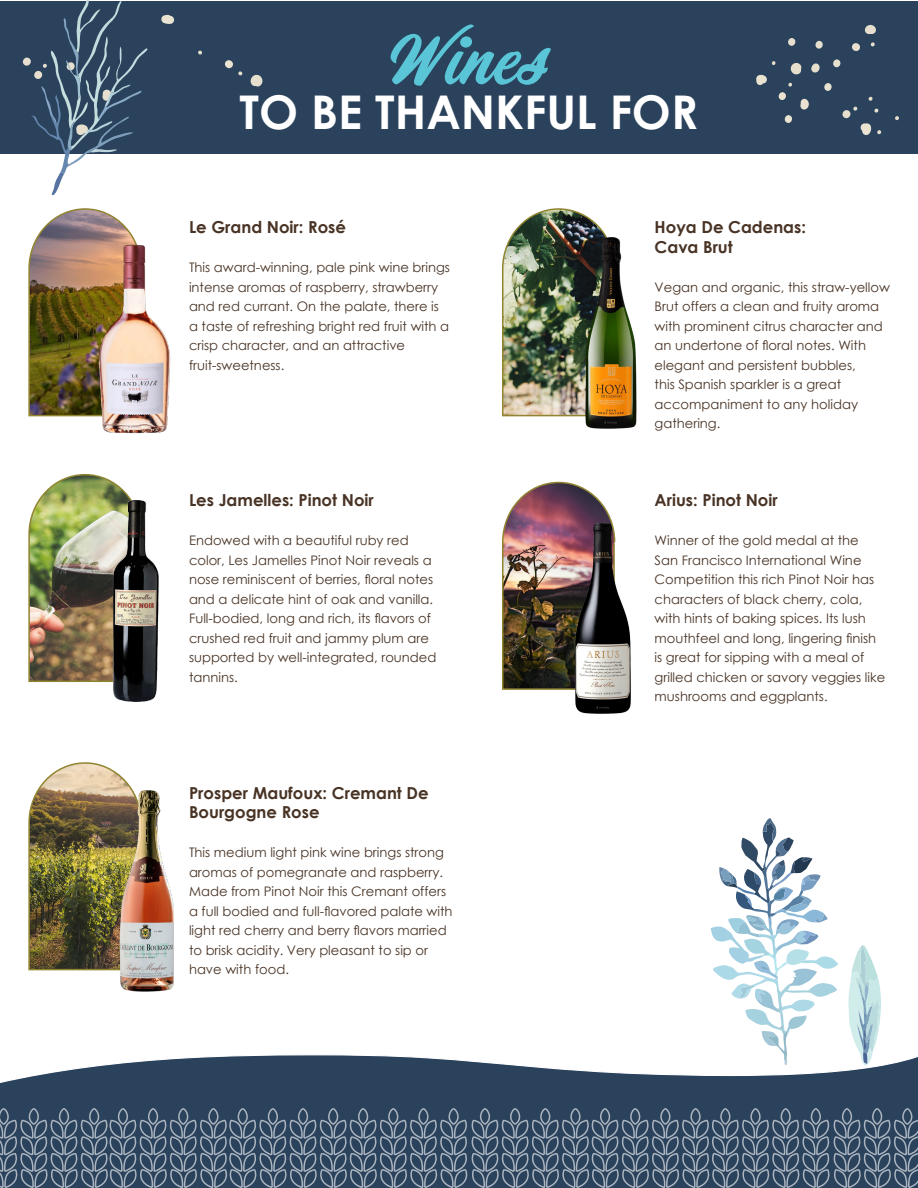
<style>
.page{position:relative;width:918px;height:1188px;background:#fff}
.page>*{position:absolute;margin:0;border:0;box-sizing:border-box;transform-origin:0 0}
.t1{font:64.5px "Corner Store JF";color:#5ac5d6}
.t2{font:700 46.5px "Century Gothic";color:#fff}
.t3{font:700 16.5px/19.5px "Century Gothic";color:#483325}
.t4{font:13.2px/19.5px "Century Gothic";color:#483325}
</style>
<div class="page">
<img style="left:28px;top:208px;width:109px;height:209px">
<img style="left:502px;top:208px;width:105px;height:209px">
<img style="left:502px;top:481px;width:110px;height:209px">
<img style="left:28px;top:473px;width:115px;height:209px">
<img style="left:28px;top:762px;width:104px;height:209px">
<svg style="left:0;top:1055px;width:918px;height:52px"></svg>
<svg style="left:0;top:1107px;width:918px;height:81px;background:#485c73"></svg>
<svg style="left:711px;top:818px;width:128px;height:247px"></svg>
<div style="left:0;top:1px;width:918px;height:152px;background:#2a425c"></div>
<img style="left:97px;top:243px;width:74px;height:191px">
<img style="left:85px;top:501px;width:74px;height:200px">
<img style="left:557px;top:236px;width:80px;height:193px">
<img style="left:574px;top:521px;width:57px;height:193px">
<svg style="left:161px;top:15px;width:13px;height:9px"></svg>
<svg style="left:251px;top:75px;width:11px;height:11px"></svg>
<svg style="left:198px;top:50px;width:4px;height:5px"></svg>
<svg style="left:225px;top:60px;width:18px;height:16px"></svg>
<svg style="left:852px;top:43px;width:8px;height:8px"></svg>
<svg style="left:865px;top:25px;width:11px;height:9px"></svg>
<svg style="left:870px;top:42px;width:5px;height:5px"></svg>
<svg style="left:756px;top:75px;width:11px;height:10px"></svg>
<svg style="left:824px;top:83px;width:8px;height:8px"></svg>
<svg style="left:800px;top:99px;width:9px;height:11px"></svg>
<svg style="left:784px;top:115px;width:8px;height:8px"></svg>
<svg style="left:791px;top:63px;width:10px;height:11px"></svg>
<svg style="left:788px;top:38px;width:8px;height:8px"></svg>
<svg style="left:833px;top:59px;width:8px;height:9px"></svg>
<svg style="left:815px;top:40px;width:8px;height:9px"></svg>
<svg style="left:811px;top:63px;width:9px;height:10px"></svg>
<svg style="left:772px;top:61px;width:4px;height:4px"></svg>
<svg style="left:778px;top:82px;width:14px;height:18px"></svg>
<svg style="left:842px;top:96px;width:40px;height:39px"></svg>
<svg style="left:895px;top:116px;width:4px;height:5px"></svg>
<svg style="left:20px;top:0;width:128px;height:196px"></svg>
<svg style="left:848px;top:945px;width:33px;height:121px"></svg>
<img style="left:80px;top:788px;width:94px;height:204px">
<p class="t1" style="left:390px;top:13px;width:160px">Wines</p>
<p class="t2" style="left:240px;top:77px;width:460px">TO BE THANKFUL FOR</p>
<p class="t3" style="left:189px;top:217px;width:159px">Le Grand Noir: Rosé</p>
<p class="t4" style="left:189px;top:257px;width:263px">This award-winning, pale pink wine brings intense aromas of raspberry, strawberry and red currant. On the palate, there is a taste of refreshing bright red fruit with a crisp character, and an attractive</p>
<p class="t4" style="left:189px;top:355px;width:97px">fruit-sweetness.</p>
<p class="t3" style="left:189px;top:490px;width:186px">Les Jamelles: Pinot Noir</p>
<p class="t4" style="left:189px;top:530px;width:249px">Endowed with a beautiful ruby red color, Les Jamelles Pinot Noir reveals a nose reminiscent of berries, floral notes and a delicate hint of oak and vanilla.<br>Full-bodied, long and rich, its flavors of crushed red fruit and jammy plum are supported by well-integrated, rounded tannins.</p>
<p class="t3" style="left:189px;top:782px;width:241px">Prosper Maufoux: Cremant De<br>Bourgogne Rose</p>
<p class="t4" style="left:189px;top:842px;width:265px">This medium light pink wine brings strong aromas of pomegranate and raspberry.<br>Made from Pinot Noir this Cremant offers a full bodied and full-flavored palate with light red cherry and berry flavors married to brisk acidity. Very pleasant to sip or have with food.</p>
<p class="t3" style="left:655px;top:217px;width:153px">Hoya De Cadenas:</p>
<p class="t3" style="left:655px;top:236px;width:80px">Cava Brut</p>
<p class="t4" style="left:655px;top:277px;width:237px">Vegan and organic, this straw-yellow<br>Brut offers a clean and fruity aroma with prominent citrus character and an undertone of floral notes. With elegant and persistent bubbles,<br>this Spanish sparkler is a great accompaniment to any holiday gathering.</p>
<p class="t3" style="left:655px;top:490px;width:125px">Arius: Pinot Noir</p>
<p class="t4" style="left:655px;top:530px;width:232px">Winner of the gold medal at the San Francisco International Wine Competition this rich Pinot Noir has characters of black cherry, cola, with hints of baking spices. Its lush mouthfeel and long, lingering finish is great for sipping with a meal of grilled chicken or savory veggies like mushrooms and eggplants.</p>
</div>
